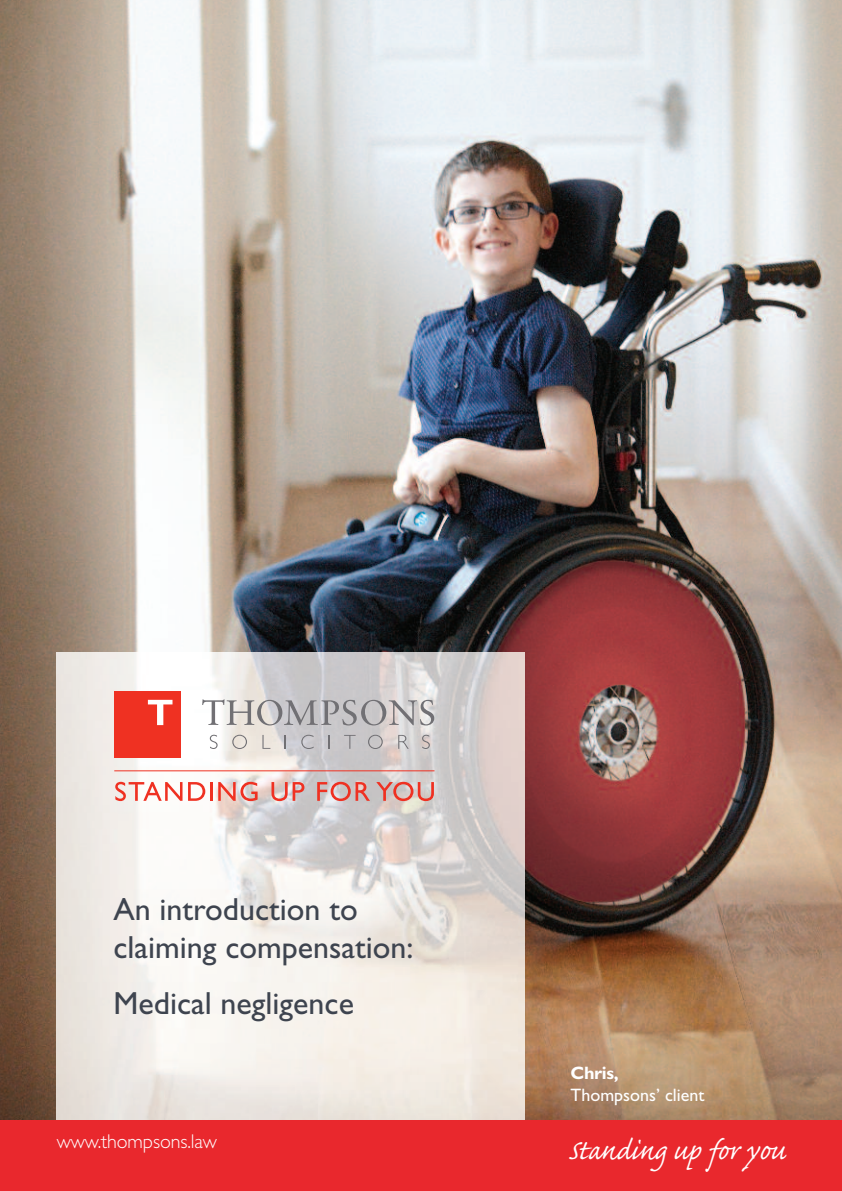
<style>
.page{position:relative;width:842px;height:1191px;background:#fff}
.page>*{position:absolute;margin:0;border:0;box-sizing:border-box;transform-origin:0 0}
.t1{font:36px "Caflisch Script Pro";letter-spacing:.005em;color:#fff}
.t2{font:32px/38.4px "Gill Sans Std";color:#3e444f}
.t3{font:300 20px "Gill Sans Std";letter-spacing:-.005em;color:#fff}
.t4{font:18px "Gill Sans Std";color:#fff}
.t5{font:700 18px "Gill Sans Std";letter-spacing:-.02em;color:#fff}
</style>
<div class="page">
<img style="left:0;top:0;width:842px;height:1120px">
<img style="left:57px;top:652px;width:467px;height:468px">
<div style="left:0;top:1120px;width:842px;height:71px;background:#e9282d"></div>
<svg style="left:202px;top:699px;width:232px;height:26px"></svg>
<svg style="left:210px;top:734px;width:8px;height:15px"></svg>
<svg style="left:232px;top:734px;width:15px;height:15px"></svg>
<svg style="left:262px;top:735px;width:8px;height:14px"></svg>
<svg style="left:285px;top:735px;width:1px;height:14px"></svg>
<svg style="left:301px;top:734px;width:13px;height:15px"></svg>
<svg style="left:329px;top:735px;width:1px;height:14px"></svg>
<svg style="left:344px;top:735px;width:12px;height:14px"></svg>
<svg style="left:368px;top:734px;width:15px;height:15px"></svg>
<svg style="left:398px;top:735px;width:11px;height:14px"></svg>
<svg style="left:422px;top:734px;width:8px;height:15px"></svg>
<div style="left:114px;top:691px;width:67px;height:67px;background:#ef3122"></div>
<svg style="left:148px;top:700px;width:24px;height:25px"></svg>
<hr style="left:114px;top:770px;width:320px;height:1px;background:#ef3122">
<svg style="left:115px;top:782px;width:90px;height:19px"></svg>
<hr style="left:210px;top:782px;width:3px;height:19px;background:#ef3122">
<svg style="left:218px;top:782px;width:40px;height:19px"></svg>
<svg style="left:271px;top:782px;width:33px;height:19px"></svg>
<svg style="left:317px;top:782px;width:53px;height:19px"></svg>
<svg style="left:376px;top:782px;width:58px;height:19px"></svg>
<p class="t2" style="left:113px;top:893px;width:301px">An introduction to claiming compensation:</p>
<p class="t2" style="left:113px;top:987px;width:242px">Medical negligence</p>
<p class="t5" style="left:571px;top:1066px;width:50px">Chris,</p>
<p class="t4" style="left:571px;top:1088px;width:135px">Thompsons’ client</p>
<p class="t3" style="left:57px;top:1133px;width:162px">www.thompsons.law</p>
<p class="t1" style="left:568px;top:1125px;width:219px">Standing up for you</p>
</div>
